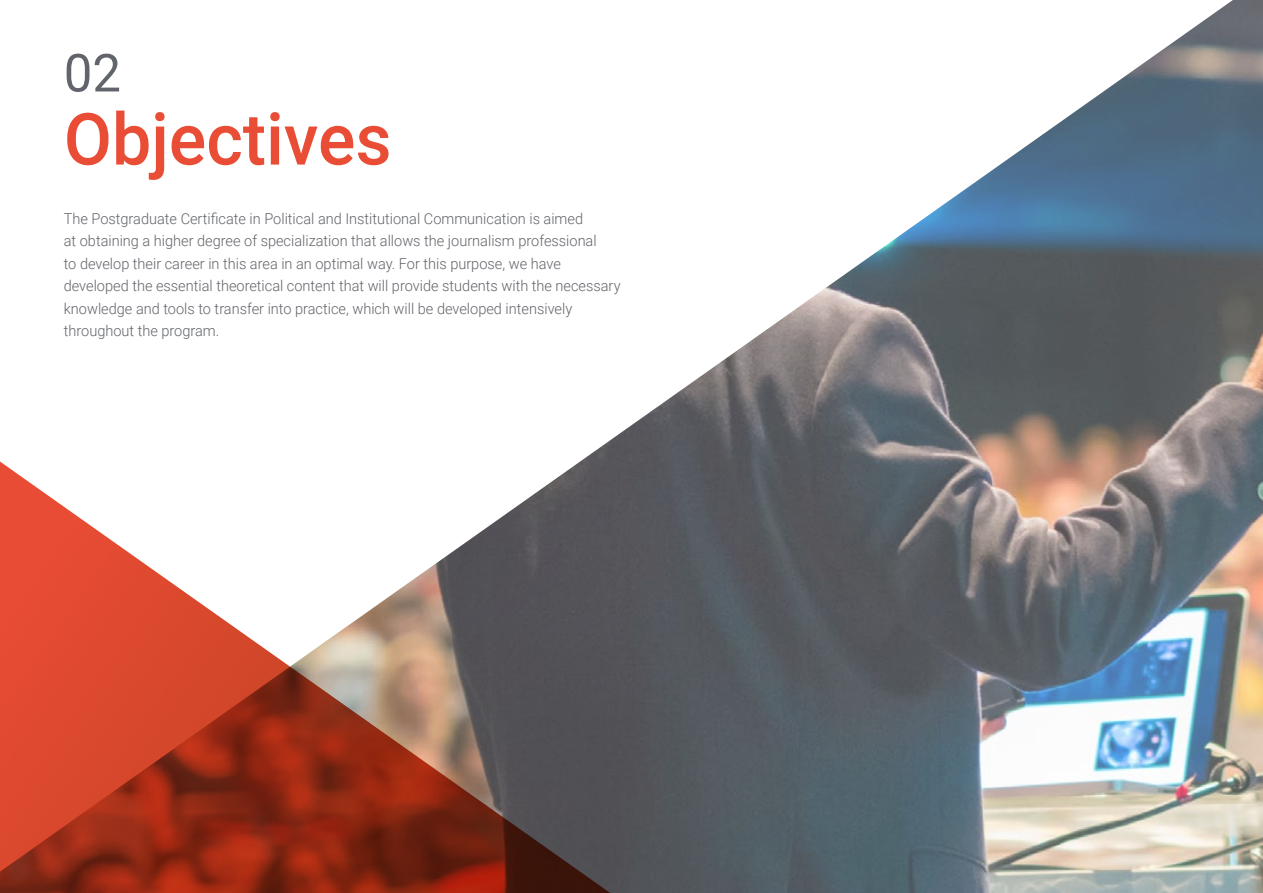
<style>
.page{position:relative;width:1263px;height:893px;background:#fff}
.page>*{position:absolute;margin:0;border:0;box-sizing:border-box;transform-origin:0 0}
.t1{font:500 72px "Roboto";color:#e94d35}
.t2{font:52.5px "Roboto";color:#61646a}
.t3{font:300 15px/22.5px "Roboto";color:#61646a}
</style>
<div class="page">
<img style="left:602px;top:0;width:661px;height:893px">
<svg style="left:0;top:446px;width:640px;height:447px"></svg>
<h2 class="t2" style="left:64px;top:36px;width:59px">02</h2>
<h1 class="t1" style="left:64px;top:89px;width:329px">Objectives</h1>
<p class="t3" style="left:64px;top:207px;width:558px">The Postgraduate Certificate in Political and Institutional Communication is aimed<br>at obtaining a higher degree of specialization that allows the journalism professional<br>to develop their career in this area in an optimal way. For this purpose, we have developed the essential theoretical content that will provide students with the necessary knowledge and tools to transfer into practice, which will be developed intensively throughout the program.</p>
</div>
